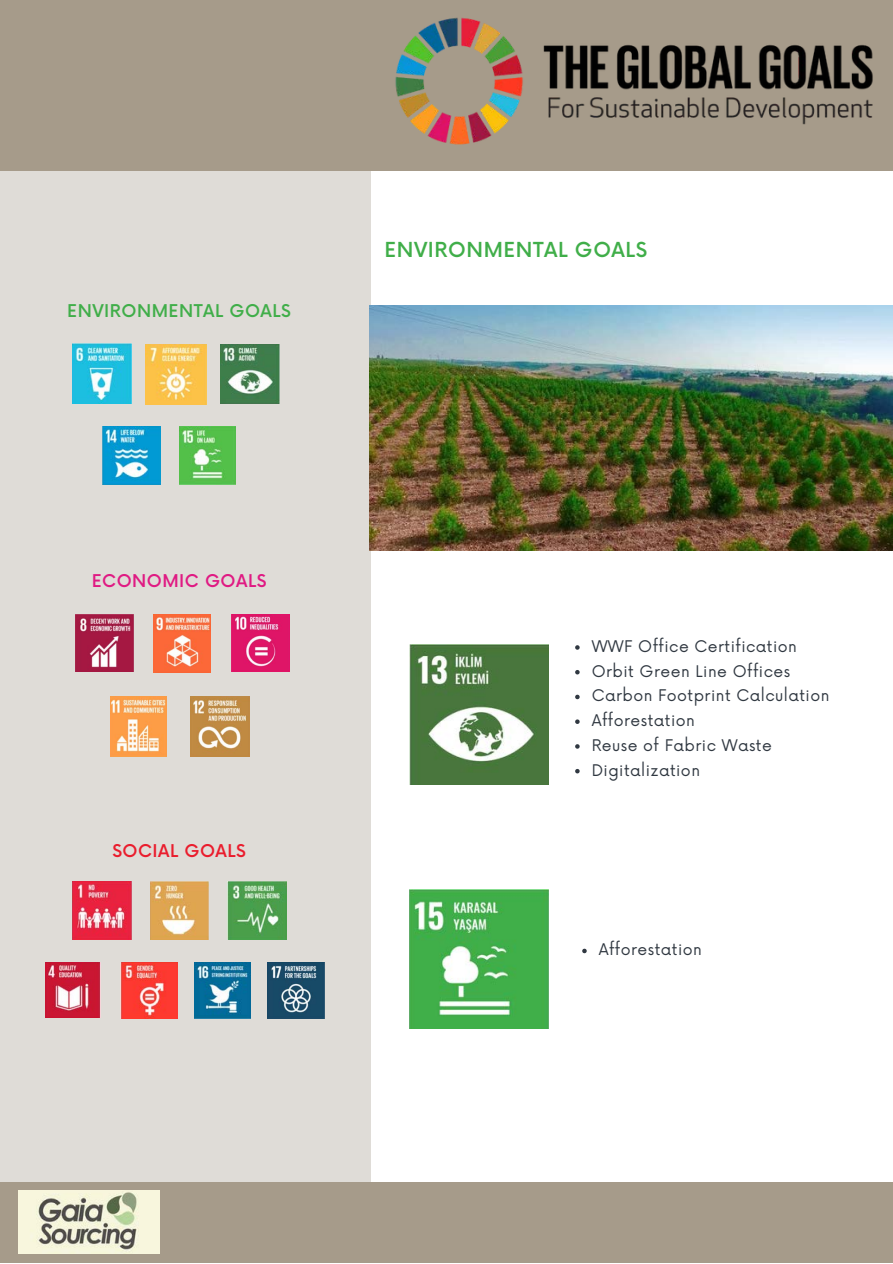
<style>
.page{position:relative;width:893px;height:1264px;background:#fff}
.page>*{position:absolute;margin:0;border:0;box-sizing:border-box;transform-origin:0 0}
.t1{font:500 20.1px "Now";letter-spacing:.03em;color:#40ae49}
.t2{font:500 17.1px "Now";letter-spacing:.03em;color:#40ae49}
.t3{font:500 17.1px "Now";letter-spacing:.03em;color:#e01a83}
.t4{font:500 17.1px "Now";letter-spacing:.03em;color:#ea1d2d}
.t5{font:15.6px/24.8px "Now";letter-spacing:.03em;color:#303841}
</style>
<div class="page">
<div style="left:0;top:171px;width:370px;height:1011px;background:#dfdcd7"></div>
<div style="left:0;top:0;width:892px;height:171px;background:#a69b8a"></div>
<div style="left:0;top:1182px;width:892px;height:80px;background:#a69b8a"></div>
<img style="left:19px;top:1190px;width:140px;height:63px">
<img style="left:410px;top:644px;width:138px;height:140px">
<img style="left:410px;top:889px;width:138px;height:139px">
<img style="left:370px;top:305px;width:522px;height:245px">
<svg style="left:582px;top:948px;width:4px;height:5px"></svg>
<svg style="left:575px;top:645px;width:4px;height:4px"></svg>
<svg style="left:575px;top:670px;width:4px;height:4px"></svg>
<svg style="left:575px;top:694px;width:4px;height:5px"></svg>
<svg style="left:575px;top:719px;width:4px;height:5px"></svg>
<svg style="left:575px;top:744px;width:4px;height:4px"></svg>
<svg style="left:575px;top:769px;width:4px;height:4px"></svg>
<img style="left:395px;top:17px;width:478px;height:128px">
<img style="left:73px;top:344px;width:58px;height:59px">
<img style="left:146px;top:345px;width:60px;height:59px">
<img style="left:220px;top:345px;width:59px;height:58px">
<img style="left:73px;top:881px;width:58px;height:58px">
<img style="left:150px;top:881px;width:59px;height:58px">
<img style="left:228px;top:881px;width:58px;height:58px">
<img style="left:45px;top:962px;width:55px;height:55px">
<img style="left:121px;top:962px;width:56px;height:56px">
<img style="left:267px;top:962px;width:57px;height:56px">
<img style="left:194px;top:962px;width:56px;height:56px">
<img style="left:191px;top:696px;width:58px;height:60px">
<img style="left:179px;top:427px;width:57px;height:57px">
<img style="left:154px;top:614px;width:57px;height:58px">
<img style="left:231px;top:614px;width:59px;height:57px">
<img style="left:110px;top:696px;width:57px;height:60px">
<img style="left:102px;top:427px;width:58px;height:57px">
<img style="left:75px;top:614px;width:59px;height:58px">
<p class="t2" style="left:67px;top:302px;width:225px">ENVIRONMENTAL GOALS</p>
<p class="t1" style="left:384px;top:239px;width:264px">ENVIRONMENTAL GOALS</p>
<p class="t3" style="left:92px;top:572px;width:176px">ECONOMIC GOALS</p>
<p class="t4" style="left:112px;top:841px;width:135px">SOCIAL GOALS</p>
<p class="t5" style="left:591px;top:634px;width:239px">WWF Offi ce Certifi cati on<br>Orbit Green Li ne Offi ces<br>Carbon Footpri nt Calculation<br>Afforestati on<br>Reuse of Fabri c Waste<br>Digitalization</p>
<p class="t5" style="left:598px;top:938px;width:105px">Afforestati on</p>
</div>
